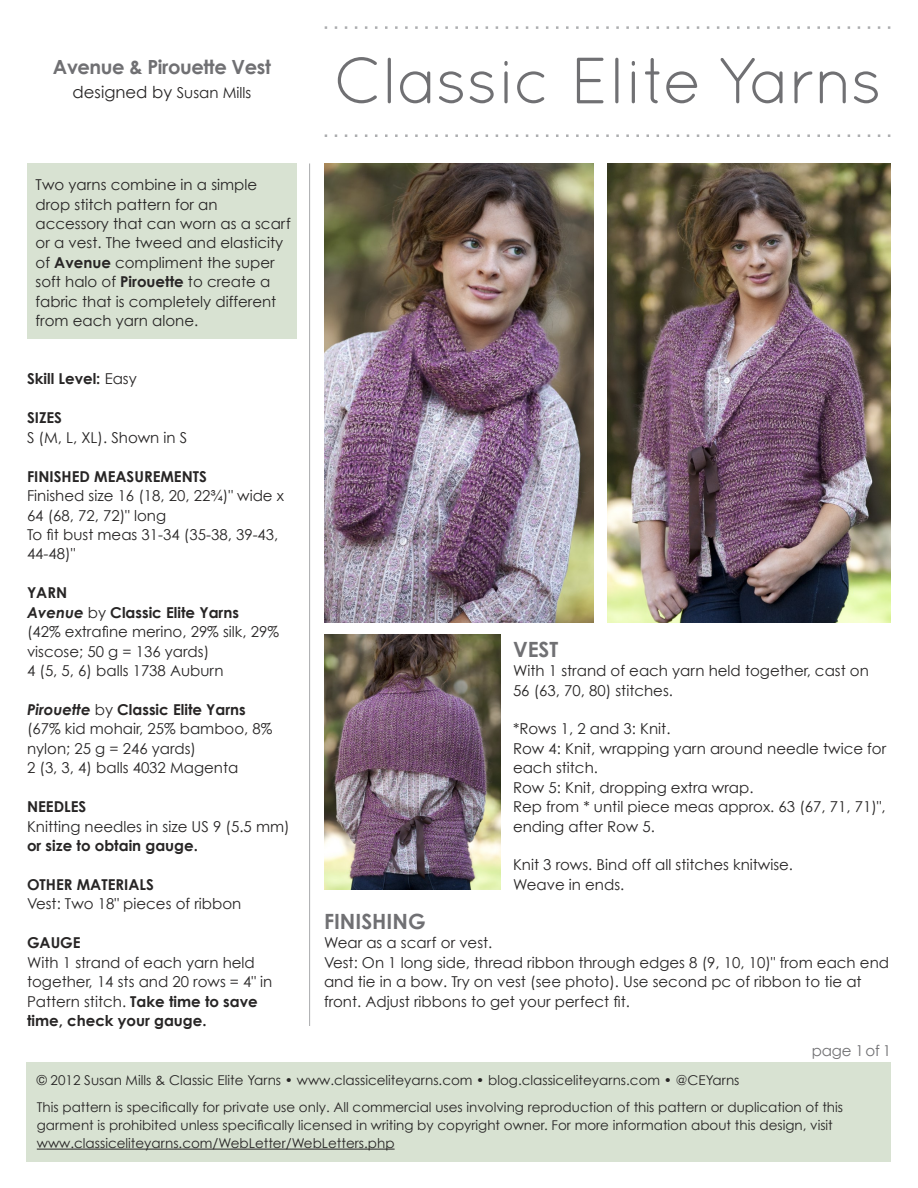
<style>
.page{position:relative;width:918px;height:1188px;background:#fff}
.page>*{position:absolute;margin:0;border:0;box-sizing:border-box;transform-origin:0 0}
.t1{font:700 21px "Century Gothic";color:#707073}
.t2{font:700 19.5px "Century Gothic";letter-spacing:-.02em;color:#707073}
.t3{font:16.5px "Century Gothic";color:#272525}
.t4{font:15px/19.5px "Century Gothic";color:#272525}
.t5{font:700 15px "Century Gothic";color:#272525}
.t6{font:15px "Century Gothic";letter-spacing:-.01em;color:#707073}
.t7{font:13.5px/18px "Century Gothic";color:#272525}
.s1{font-size:15px}
.s2{font-weight:700}
.s3{font-weight:400}
.s4{font-style:italic}
</style>
<div class="page">
<div style="left:27px;top:164px;width:270px;height:175px;background:#d8e2d2"></div>
<svg style="left:325px;top:26px;width:565px;height:3px"></svg>
<svg style="left:325px;top:134px;width:565px;height:3px"></svg>
<svg style="left:338px;top:57px;width:39px;height:46px"></svg>
<hr style="left:388px;top:58px;width:3px;height:45px;background:#707073;border-radius:2px">
<svg style="left:400px;top:71px;width:30px;height:32px"></svg>
<svg style="left:439px;top:71px;width:24px;height:32px"></svg>
<svg style="left:470px;top:71px;width:24px;height:32px"></svg>
<svg style="left:504px;top:71px;width:4px;height:32px"></svg>
<svg style="left:504px;top:61px;width:4px;height:5px"></svg>
<svg style="left:517px;top:71px;width:28px;height:32px"></svg>
<svg style="left:577px;top:58px;width:26px;height:45px"></svg>
<hr style="left:615px;top:58px;width:3px;height:45px;background:#707073;border-radius:2px">
<hr style="left:632px;top:71px;width:3px;height:32px;background:#707073;border-radius:2px">
<svg style="left:632px;top:61px;width:3px;height:5px"></svg>
<svg style="left:645px;top:58px;width:15px;height:45px"></svg>
<svg style="left:666px;top:71px;width:31px;height:32px"></svg>
<svg style="left:720px;top:58px;width:63px;height:45px"></svg>
<svg style="left:794px;top:71px;width:18px;height:32px"></svg>
<svg style="left:820px;top:71px;width:26px;height:32px"></svg>
<svg style="left:854px;top:71px;width:24px;height:32px"></svg>
<img style="left:324px;top:164px;width:270px;height:458px">
<hr style="left:309px;top:163px;width:1px;height:863px;background:#adaeb0">
<div style="left:27px;top:1063px;width:864px;height:99px;background:#d8e2d2"></div>
<hr style="left:37px;top:1149px;width:358px;height:1px;background:#272525">
<img style="left:608px;top:164px;width:283px;height:459px">
<img style="left:324px;top:635px;width:177px;height:255px">
<p class="t2" style="left:53px;top:54px;width:220px">Avenue &amp; Pirouette Vest</p>
<p class="t3" style="left:73px;top:82px;width:180px">designed by <span class="s1">Susan Mills</span></p>
<p class="t4" style="left:36px;top:175px;width:257px">Two yarns combine in a simple drop stitch pattern for an accessory that can worn as a scarf or a vest. The tweed and elasticity of <span class="s2">Avenue</span> compliment the super soft halo of <span class="s2">Pirouette</span> to create a fabric that is completely different from each yarn alone.</p>
<p class="t5" style="left:27px;top:370px;width:111px">Skill Level: <span class="s3">Easy</span></p>
<p class="t5" style="left:27px;top:408px;width:37px">SIZES</p>
<p class="t4" style="left:27px;top:427px;width:162px">S (M, L, XL). Shown in S</p>
<p class="t5" style="left:27px;top:467px;width:181px">FINISHED MEASUREMENTS</p>
<p class="t4" style="left:27px;top:486px;width:259px">Finished size 16 (18, 20, 22¾)" wide x<br>64 (68, 72, 72)" long</p>
<p class="t4" style="left:27px;top:525px;width:253px">To fit bust meas 31-34 (35-38, 39-43,<br>44-48)"</p>
<p class="t5" style="left:27px;top:583px;width:42px">YARN</p>
<p class="t5" style="left:27px;top:603px;width:214px"><span class="s4">Avenue</span> <span class="s3">by</span> Classic Elite Yarns</p>
<p class="t4" style="left:27px;top:622px;width:254px">(42% extrafine merino, 29% silk, 29% viscose; 50 g = 136 yards)</p>
<p class="t4" style="left:27px;top:661px;width:198px">4 (5, 5, 6) balls 1738 Auburn</p>
<p class="t5" style="left:27px;top:700px;width:220px"><span class="s4">Pirouette</span> <span class="s3">by</span> Classic Elite Yarns</p>
<p class="t4" style="left:27px;top:719px;width:247px">(67% kid mohair, 25% bamboo, 8% nylon; 25 g = 246 yards)</p>
<p class="t4" style="left:27px;top:758px;width:213px">2 (3, 3, 4) balls 4032 Magenta</p>
<p class="t5" style="left:27px;top:797px;width:61px">NEEDLES</p>
<p class="t4" style="left:27px;top:816px;width:264px">Knitting needles in size US 9 (5.5 mm) <span class="s2">or size to obtain gauge.</span></p>
<p class="t5" style="left:27px;top:875px;width:128px">OTHER MATERIALS</p>
<p class="t4" style="left:27px;top:894px;width:216px">Vest: Two 18" pieces of ribbon</p>
<p class="t5" style="left:27px;top:933px;width:55px">GAUGE</p>
<p class="t4" style="left:27px;top:952px;width:247px">With 1 strand of each yarn held together, 14 sts and 20 rows = 4" in<br>Pattern stitch. <span class="s2">Take time to save time, check your gauge.</span></p>
<p class="t1" style="left:513px;top:636px;width:47px">VEST</p>
<p class="t4" style="left:513px;top:661px;width:357px">With 1 strand of each yarn held together, cast on</p>
<p class="t4" style="left:513px;top:680px;width:162px">56 (63, 70, 80) stitches.</p>
<p class="t4" style="left:513px;top:719px;width:159px">*Rows 1, 2 and 3: Knit.</p>
<p class="t4" style="left:513px;top:738px;width:375px">Row 4: Knit, wrapping yarn around needle twice for each stitch.</p>
<p class="t4" style="left:513px;top:777px;width:242px">Row 5: Knit, dropping extra wrap.</p>
<p class="t4" style="left:513px;top:797px;width:374px">Rep from * until piece meas approx. 63 (67, 71, 71)", ending after Row 5.</p>
<p class="t4" style="left:513px;top:855px;width:282px">Knit 3 rows. Bind off all stitches knitwise.</p>
<p class="t4" style="left:513px;top:875px;width:113px">Weave in ends.</p>
<p class="t1" style="left:324px;top:908px;width:103px">FINISHING</p>
<p class="t4" style="left:324px;top:933px;width:170px">Wear as a scarf or vest.</p>
<p class="t4" style="left:324px;top:952px;width:567px">Vest: On 1 long side, thread ribbon through edges 8 (9, 10, 10)" from each end and tie in a bow. Try on vest (see photo). Use second pc of ribbon to tie at front. Adjust ribbons to get your perfect fit.</p>
<p class="t6" style="left:812px;top:1041px;width:81px">page 1 of 1</p>
<p class="t7" style="left:37px;top:1071px;width:704px">© 2012 Susan Mills &amp; Classic Elite Yarns • www.classiceliteyarns.com • blog.classiceliteyarns.com • @CEYarns</p>
<p class="t7" style="left:37px;top:1098px;width:808px">This pattern is specifically for private use only. All commercial uses involving reproduction of this pattern or duplication of this garment is prohibited unless specifically licensed in writing by copyright owner. For more information about this design, visit www.classiceliteyarns.com/WebLetter/WebLetters.php</p>
</div>
